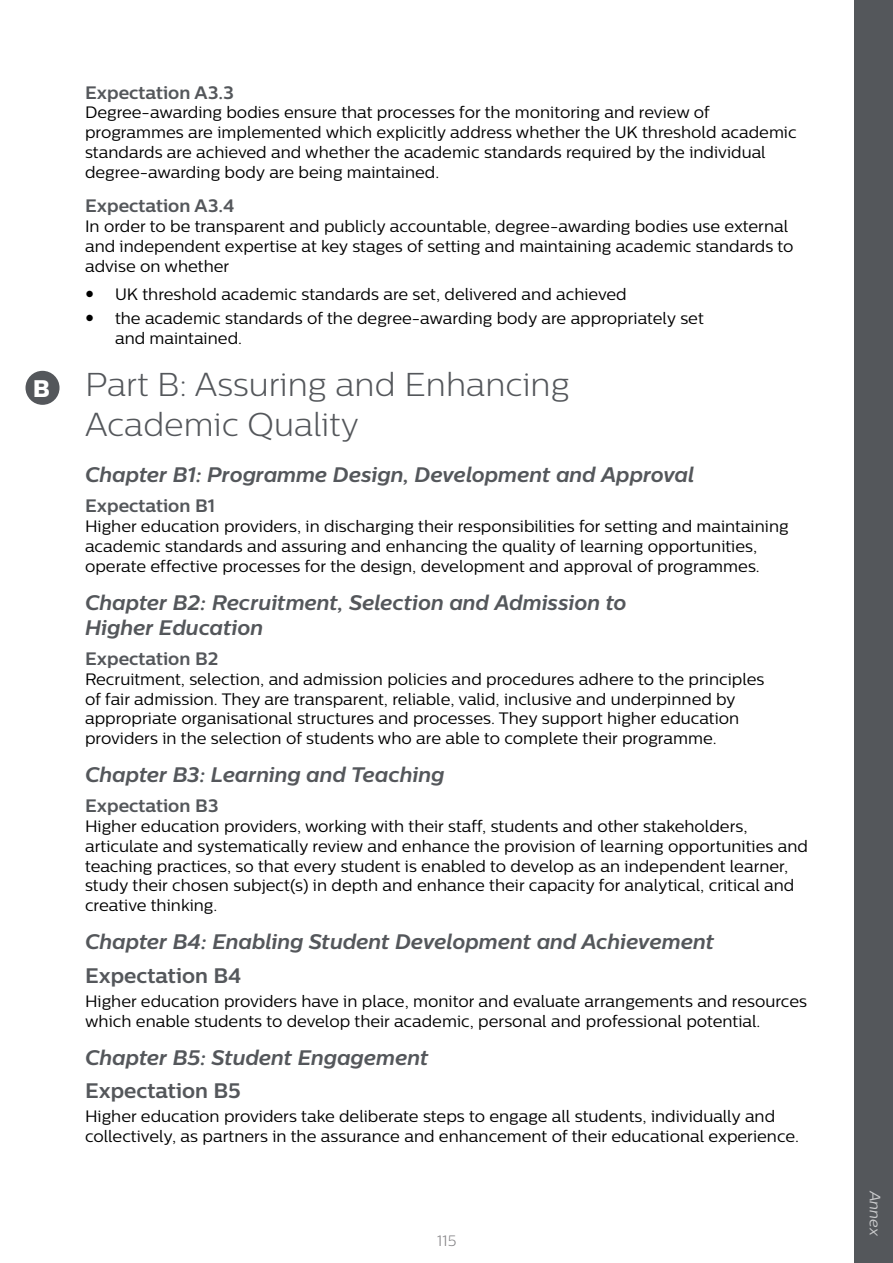
<style>
.page{position:relative;width:893px;height:1263px;background:#fff}
.page>*{position:absolute;margin:0;border:0;box-sizing:border-box;transform-origin:0 0}
.t1{font:300 33px/39.6px "Centrale Sans";color:#54575b}
.t2{font:24px "Centrale Sans X Bold";color:#fff}
.t3{font:italic 700 21px/25.2px "Centrale Sans";color:#54575b}
.t4{font:700 21px "Centrale Sans";color:#54575b}
.t5{font:700 18px "Centrale Sans";color:#54575b}
.t6{font:16.5px/19.8px "Centrale Sans";color:#000}
.t7{font:italic 15px "Centrale Sans";color:#fff}
.t8{font:300 15px "Centrale Sans";color:#807f82}
</style>
<div class="page">
<div style="left:855px;top:0;width:38px;height:1263px;background:#54575b"></div>
<div style="left:26px;top:371px;width:34px;height:34px;background:#54575b;border-radius:50%"></div>
<h2 class="t2" style="left:33px;top:373px;width:18px">B</h2>
<p class="t5" style="left:85px;top:81px;width:150px">Expectation A3.3</p>
<p class="t6" style="left:85px;top:102px;width:713px">Degree-awarding bodies ensure that processes for the monitoring and review of programmes are implemented which explicitly address whether the UK threshold academic standards are achieved and whether the academic standards required by the individual degree-awarding body are being maintained.</p>
<p class="t5" style="left:85px;top:195px;width:151px">Expectation A3.4</p>
<p class="t6" style="left:85px;top:216px;width:710px">In order to be transparent and publicly accountable, degree-awarding bodies use external and independent expertise at key stages of setting and maintaining academic standards to advise on whether</p>
<p class="t6" style="left:115px;top:282px;width:590px;line-height:24px">UK threshold academic standards are set, delivered and achieved<br>the academic standards of the degree-awarding body are appropriately set</p>
<p class="t6" style="left:115px;top:328px;width:129px">and maintained.</p>
<h1 class="t1" style="left:85px;top:364px;width:486px">Part B: Assuring and Enhancing<br>Academic Quality</h1>
<p class="t3" style="left:85px;top:462px;width:611px">Chapter B1: Programme Design, Development and Approval</p>
<p class="t5" style="left:85px;top:495px;width:131px">Expectation B1</p>
<p class="t6" style="left:85px;top:516px;width:705px">Higher education providers, in discharging their responsibilities for setting and maintaining academic standards and assuring and enhancing the quality of learning opportunities, operate effective processes for the design, development and approval of programmes.</p>
<p class="t3" style="left:85px;top:589px;width:543px">Chapter B2: Recruitment, Selection and Admission to<br>Higher Education</p>
<p class="t5" style="left:85px;top:648px;width:135px">Expectation B2</p>
<p class="t6" style="left:85px;top:669px;width:681px">Recruitment, selection, and admission policies and procedures adhere to the principles of fair admission. They are transparent, reliable, valid, inclusive and underpinned by appropriate organisational structures and processes. They support higher education providers in the selection of students who are able to complete their programme.</p>
<p class="t3" style="left:85px;top:762px;width:361px">Chapter B3: Learning and Teaching</p>
<p class="t5" style="left:85px;top:795px;width:135px">Expectation B3</p>
<p class="t6" style="left:85px;top:816px;width:724px">Higher education providers, working with their staff, students and other stakeholders, articulate and systematically review and enhance the provision of learning opportunities and teaching practices, so that every student is enabled to develop as an independent learner, study their chosen subject(s) in depth and enhance their capacity for analytical, critical and creative thinking.</p>
<p class="t3" style="left:85px;top:929px;width:631px">Chapter B4: Enabling Student Development and Achievement</p>
<p class="t4" style="left:85px;top:963px;width:158px">Expectation B4</p>
<p class="t6" style="left:85px;top:991px;width:723px">Higher education providers have in place, monitor and evaluate arrangements and resources which enable students to develop their academic, personal and professional potential.</p>
<p class="t3" style="left:85px;top:1044px;width:345px">Chapter B5: Student Engagement</p>
<p class="t4" style="left:85px;top:1078px;width:157px">Expectation B5</p>
<p class="t6" style="left:85px;top:1106px;width:716px">Higher education providers take deliberate steps to engage all students, individually and collectively, as partners in the assurance and enhancement of their educational experience.</p>
<p class="t8" style="left:437px;top:1232px;width:21px">115</p>
<p class="t7" style="left:884px;top:1191px;width:47px;rotate:90deg">Annex</p>
</div>
